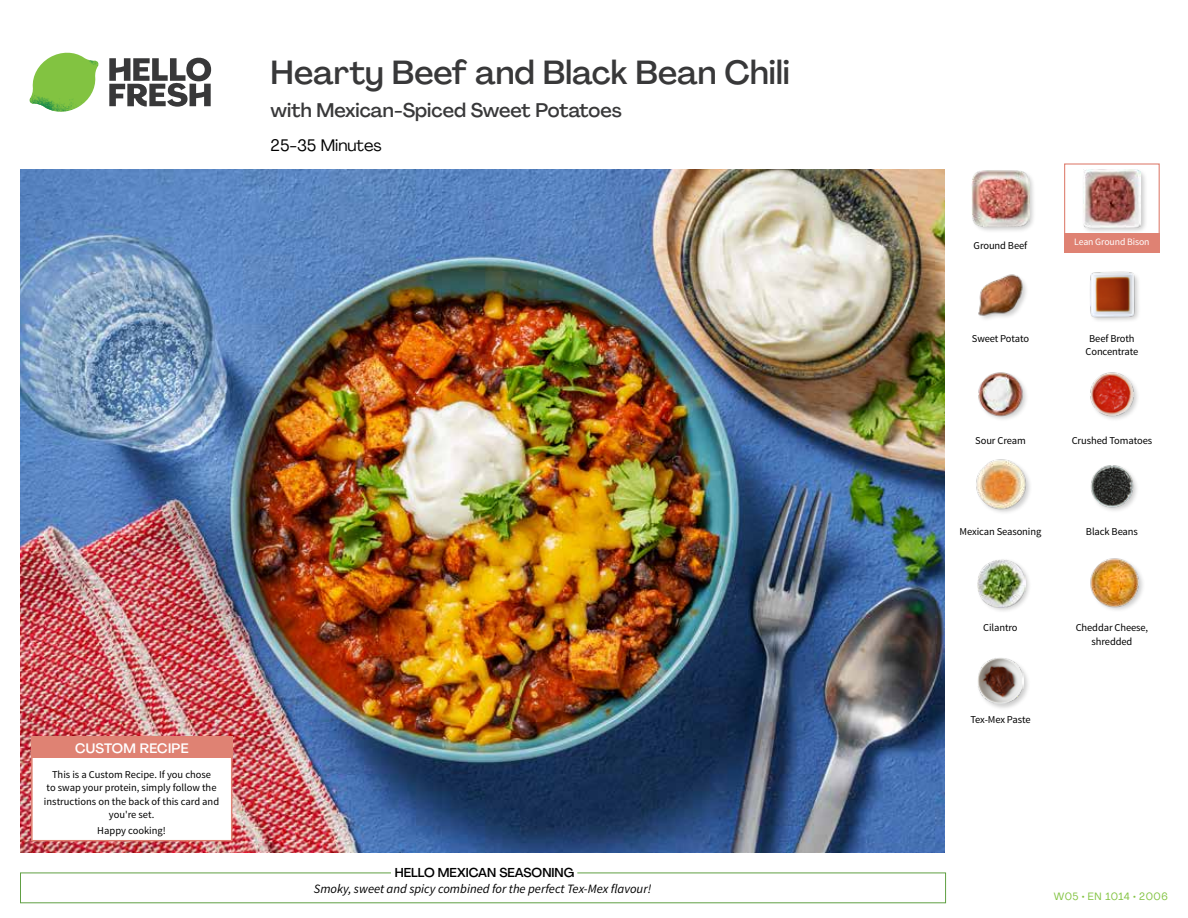
<style>
.page{position:relative;width:1188px;height:918px;background:#fff}
.page>*{position:absolute;margin:0;border:0;box-sizing:border-box;transform-origin:0 0}
.t1{font:500 33px "Agrandir";color:#383839}
.t2{font:500 19.5px "Agrandir";color:#383839}
.t3{font:16.5px "Agrandir";color:#000}
.t4{font:500 13.5px "Agrandir";letter-spacing:.02em;color:#fff}
.t5{font:italic 12.75px "Source Sans Pro";color:#000}
.t6{font:500 12.75px "Agrandir";color:#000}
.t7{font:10.5px/13.5px "Source Sans Pro";letter-spacing:-.01em;color:#000;text-align:center}
.t8{font:10.5px "Agrandir";letter-spacing:.05em;color:#82c341}
.t9{font:9.75px "Source Sans Pro";letter-spacing:-.01em;color:#fff}
</style>
<div class="page">
<svg style="left:109px;top:57px;width:102px;height:50px"></svg>
<svg style="left:34px;top:53px;width:62px;height:40px"></svg>
<img style="left:67px;top:53px;width:32px;height:26px">
<img style="left:33px;top:75px;width:59px;height:11px">
<img style="left:29px;top:79px;width:61px;height:33px">
<img style="left:65px;top:86px;width:27px;height:25px">
<div style="left:20px;top:873px;width:926px;height:30px;border:1px solid #609f43"></div>
<div style="left:391px;top:865px;width:186px;height:15px;background:#fff"></div>
<img style="left:21px;top:170px;width:924px;height:682px">
<div style="left:977px;top:657px;width:54px;height:54px;background:#000;opacity:.2"></div>
<img style="left:977px;top:658px;width:47px;height:46px">
<img style="left:1090px;top:558px;width:53px;height:52px">
<div style="left:976px;top:558px;width:56px;height:56px;background:#000;opacity:.2"></div>
<img style="left:977px;top:559px;width:48px;height:48px">
<img style="left:1090px;top:465px;width:47px;height:46px">
<img style="left:976px;top:459px;width:54px;height:54px">
<img style="left:1090px;top:372px;width:48px;height:48px">
<img style="left:978px;top:372px;width:49px;height:48px">
<img style="left:1090px;top:271px;width:49px;height:50px">
<img style="left:978px;top:274px;width:48px;height:45px">
<div style="left:1082px;top:168px;width:66px;height:66px;background:#000;opacity:.2"></div>
<img style="left:1083px;top:170px;width:58px;height:57px">
<div style="left:971px;top:170px;width:65px;height:63px;background:#000;opacity:.2"></div>
<img style="left:972px;top:170px;width:57px;height:57px">
<div style="left:1064px;top:163px;width:96px;height:73px;border:1px solid #df8273"></div>
<div style="left:1064px;top:234px;width:96px;height:19px;background:#df8273"></div>
<div style="left:31px;top:737px;width:201px;height:104px;background:#fff;border:2px solid #df8273"></div>
<div style="left:31px;top:737px;width:202px;height:21px;background:#df8273"></div>
<h1 class="t1" style="left:271px;top:52px;width:521px">Hearty Beef and Black Bean Chili</h1>
<h2 class="t2" style="left:271px;top:98px;width:353px">with Mexican-Spiced Sweet Potatoes</h2>
<h3 class="t3" style="left:271px;top:135px;width:113px">25-35 Minutes</h3>
<p class="t4" style="left:75px;top:739px;width:115px">CUSTOM RECIPE</p>
<p class="t7" style="left:44px;top:768px;width:177px">This is a Custom Recipe. If you chose<br>to swap your protein, simply follow the instructions on the back of this card and you're set.</p>
<p class="t7" style="left:97px;top:824px;width:70px">Happy cooking!</p>
<p class="t6" style="left:395px;top:864px;width:181px">HELLO MEXICAN SEASONING</p>
<p class="t5" style="left:314px;top:881px;width:339px">Smoky, sweet and spicy combined for the perfect Tex-Mex flavour!</p>
<p class="t7" style="left:974px;top:239px;width:55px">Ground Beef</p>
<p class="t9" style="left:1074px;top:236px;width:77px">Lean Ground Bison</p>
<p class="t7" style="left:972px;top:332px;width:59px">Sweet Potato</p>
<p class="t7" style="left:975px;top:434px;width:52px">Sour Cream</p>
<p class="t7" style="left:1086px;top:332px;width:54px">Beef Broth<br>Concentrate</p>
<p class="t7" style="left:1072px;top:434px;width:82px">Crushed Tomatoes</p>
<p class="t7" style="left:960px;top:525px;width:83px">Mexican Seasoning</p>
<p class="t7" style="left:1086px;top:525px;width:53px">Black Beans</p>
<p class="t7" style="left:983px;top:621px;width:36px">Cilantro</p>
<p class="t7" style="left:970px;top:713px;width:62px">Tex-Mex Paste</p>
<p class="t7" style="left:1076px;top:621px;width:74px">Cheddar Cheese, shredded</p>
<p class="t8" style="left:1054px;top:890px;width:116px">W05 • EN 1014 • 2006</p>
</div>
